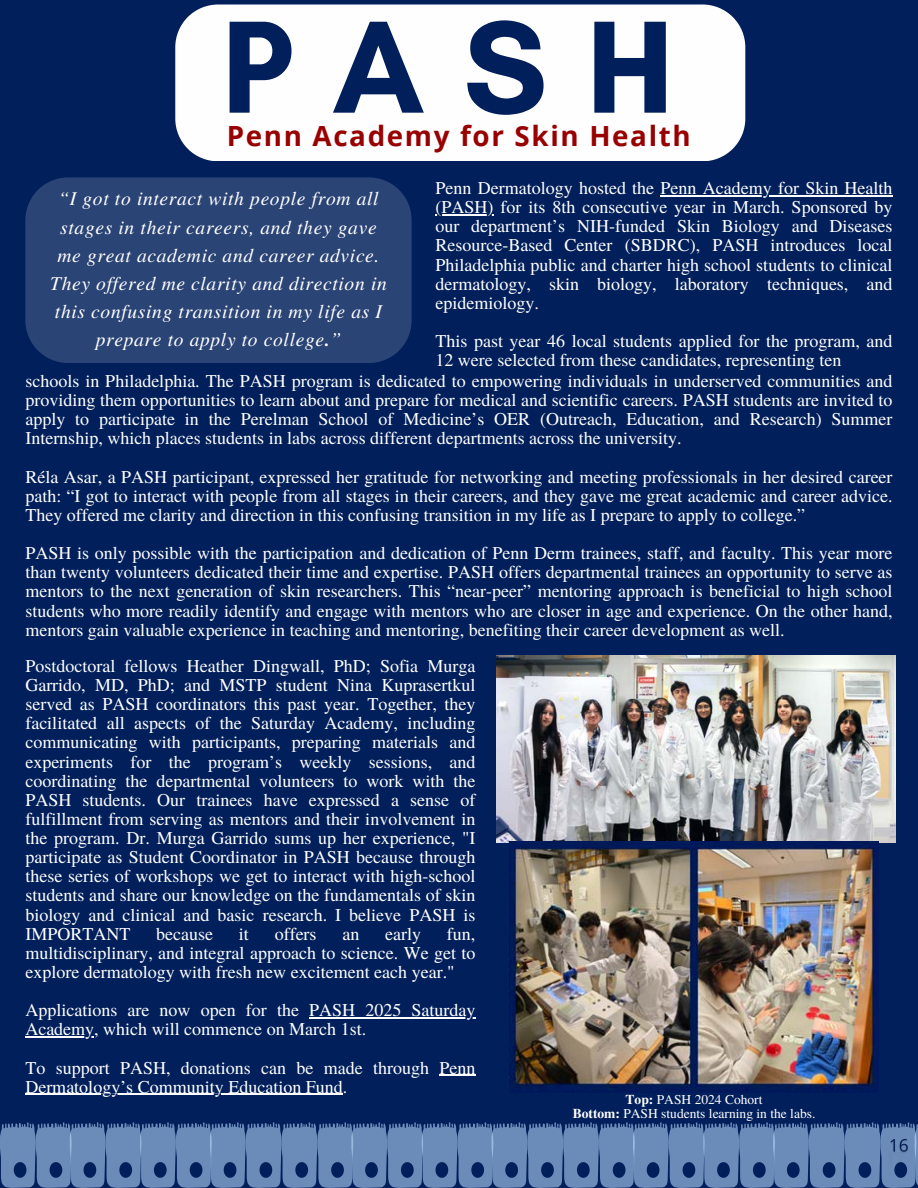
<style>
.page{position:relative;width:918px;height:1188px;background:#011f5b}
.page>*{position:absolute;margin:0;border:0;box-sizing:border-box;transform-origin:0 0}
.t1{font:700 133.8px "Glacial Indifference";color:#011f5b}
.t2{font:700 27.75px "Open Sans";letter-spacing:.06em;color:#980001}
.t3{font:italic 19.5px/28.2px "Te X Gyre Termes";letter-spacing:.035em;color:#fff;text-align:center}
.t4{font:18px/19.2px "Te X Gyre Termes";color:#fff;text-align:justify}
.t5{font:13.5px "Te X Gyre Termes";color:#fff}
.s1{font-weight:700}
</style>
<div class="page">
<div style="left:175px;top:5px;width:570px;height:156px;background:#fefefe"></div>
<div style="left:25px;top:177px;width:387px;height:186px;background:#2b4476"></div>
<hr style="left:661px;top:195px;width:232px;height:1px;background:#fff">
<hr style="left:435px;top:214px;width:58px;height:1px;background:#fff">
<svg style="left:0;top:1122px;width:918px;height:66px;background:#5a79a9"></svg>
<img style="left:496px;top:655px;width:399px;height:187px">
<img style="left:509px;top:842px;width:366px;height:249px">
<img style="left:886px;top:1134px;width:26px;height:23px">
<hr style="left:309px;top:1017px;width:166px;height:1px;background:#fff">
<hr style="left:25px;top:1036px;width:69px;height:2px;background:#fff">
<hr style="left:439px;top:1075px;width:36px;height:1px;background:#fff">
<hr style="left:25px;top:1094px;width:318px;height:1px;background:#fff">
<h3 class="t1" style="left:222px;top:-14px;width:454px">PASH</h3>
<h3 class="t2" style="left:227px;top:116px;width:466px">Penn Academy for Skin Health</h3>
<h3 class="t3" style="left:50px;top:183px;width:338px">“I got to interact with people from all stages in their careers, and they gave me great academic and career advice.<br>They offered me clarity and direction in this confusing transition in my life as I prepare to apply to college<span class="s1">.</span>”</h3>
<h3 class="t4" style="left:435px;top:177px;width:459px">Penn Dermatology hosted the Penn Academy for Skin Health</h3>
<h3 class="t4" style="left:435px;top:197px;width:459px">(PASH) for its 8th consecutive year in March. Sponsored by our department’s NIH-funded Skin Biology and Diseases Resource-Based Center (SBDRC), PASH introduces local Philadelphia public and charter high school students to clinical dermatology, skin biology, laboratory techniques, and epidemiology.</h3>
<h3 class="t4" style="left:435px;top:330px;width:459px">This past year 46 local students applied for the program, and<br>12 were selected from these candidates, representing ten</h3>
<h1 class="t4" style="left:25px;top:371px;width:869px">schools in Philadelphia. The PASH program is dedicated to empowering individuals in underserved communities and providing them opportunities to learn about and prepare for medical and scientific careers. PASH students are invited to apply to participate in the Perelman School of Medicine’s OER (Outreach, Education, and Research) Summer Internship, which places students in labs across different departments across the university.</h1>
<h2 class="t4" style="left:25px;top:466px;width:869px">Réla Asar, a PASH participant, expressed her gratitude for networking and meeting professionals in her desired career path: “I got to interact with people from all stages in their careers, and they gave me great academic and career advice.<br>They offered me clarity and direction in this confusing transition in my life as I prepare to apply to college.”</h2>
<h3 class="t4" style="left:25px;top:543px;width:869px">PASH is only possible with the participation and dedication of Penn Derm trainees, staff, and faculty. This year more than twenty volunteers dedicated their time and expertise. PASH offers departmental trainees an opportunity to serve as mentors to the next generation of skin researchers. This “near-peer” mentoring approach is beneficial to high school students who more readily identify and engage with mentors who are closer in age and experience. On the other hand, mentors gain valuable experience in teaching and mentoring, benefiting their career development as well.</h3>
<h3 class="t4" style="left:25px;top:655px;width:452px">Postdoctoral fellows Heather Dingwall, PhD; Sofia Murga Garrido, MD, PhD; and MSTP student Nina Kuprasertkul served as PASH coordinators this past year. Together, they facilitated all aspects of the Saturday Academy, including communicating with participants, preparing materials and experiments for the program’s weekly sessions, and coordinating the departmental volunteers to work with the PASH students. Our trainees have expressed a sense of fulfillment from serving as mentors and their involvement in the program. Dr. Murga Garrido sums up her experience, "I participate as Student Coordinator in PASH because through these series of workshops we get to interact with high-school students and share our knowledge on the fundamentals of skin biology and clinical and basic research. I believe PASH is IMPORTANT</h3>
<h3 class="t4" style="left:25px;top:923px;width:452px;text-indent:422px">fun, multidisciplinary, and integral approach to science. We get to explore dermatology with fresh new excitement each year."</h3>
<h3 class="t4" style="left:25px;top:1000px;width:275px">Applications are now open for the</h3>
<p class="t4" style="left:309px;top:1000px;width:168px">PASH 2025 Saturday</p>
<p class="t4" style="left:25px;top:1009px;width:452px;line-height:38.2px">Academy, which will commence on March 1st.<br>To support PASH, donations can be made through Penn</p>
<p class="t4" style="left:25px;top:1076px;width:324px">Dermatology’s Community Education Fund.</p>
<h3 class="t4" style="left:156px;top:923px;width:58px">because</h3>
<h3 class="t4" style="left:239px;top:923px;width:12px">it</h3>
<h3 class="t4" style="left:275px;top:923px;width:43px">offers</h3>
<h3 class="t4" style="left:342px;top:923px;width:18px">an</h3>
<h3 class="t4" style="left:385px;top:923px;width:37px">early</h3>
<p class="t5" style="left:626px;top:1089px;width:138px"><span class="s1">Top:</span> PASH 2024 Cohort</p>
<p class="t5" style="left:573px;top:1104px;width:244px"><span class="s1">Bottom:</span> PASH students learning in the labs.</p>
</div>
